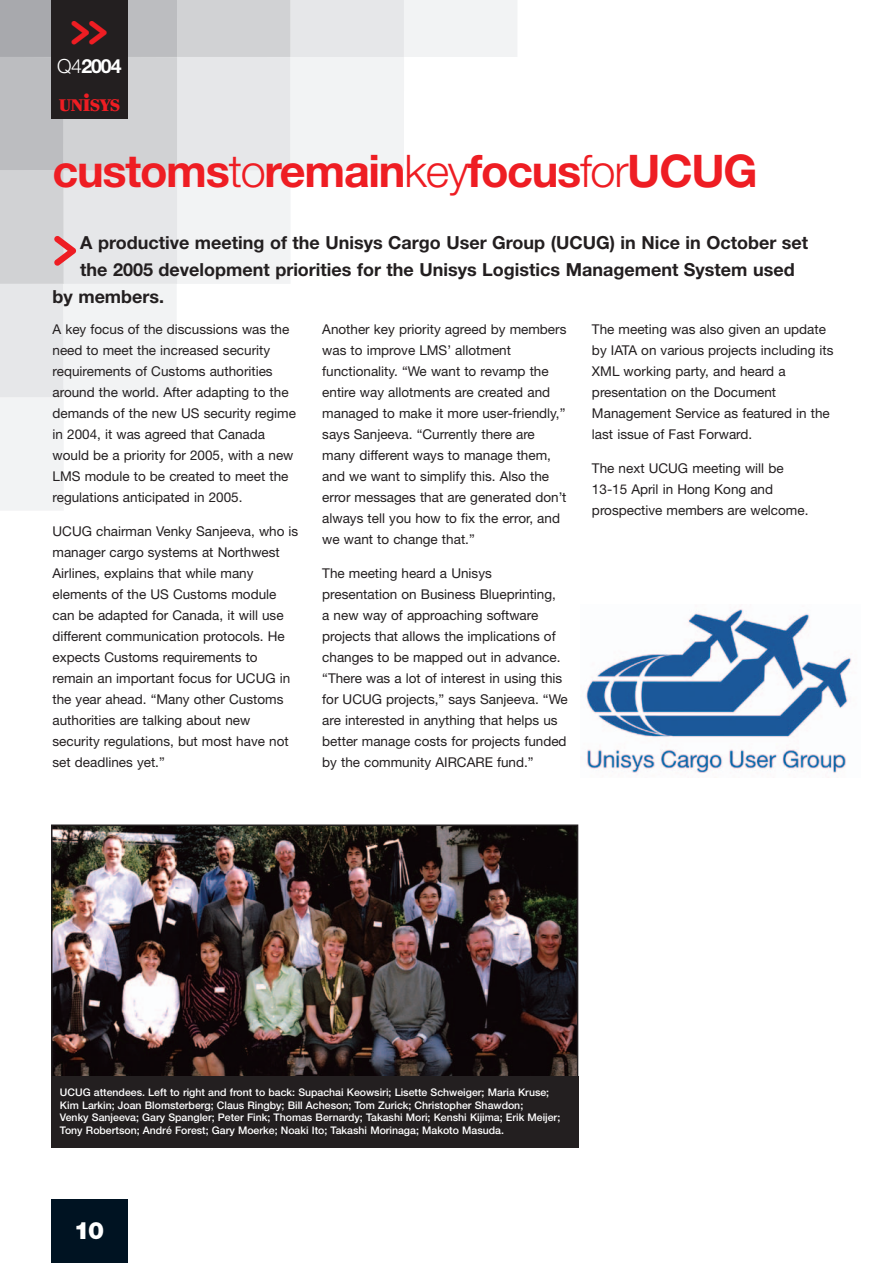
<style>
.page{position:relative;width:893px;height:1263px;background:#fff}
.page>*{position:absolute;margin:0;border:0;box-sizing:border-box;transform-origin:0 0}
.t1{font:700 45px "Helvetica Neue";letter-spacing:-.03em;color:#ee1d23}
.t2{font:31.5px "Uni Sans Display";color:#ee1d23}
.t3{font:900 24px "Helvetica Neue";color:#fff}
.t4{font:700 19.5px "Helvetica Neue";color:#fff}
.t5{font:700 18px "Helvetica Neue";color:#231f20}
.t6{font:13.5px/21px "Helvetica Neue";color:#231f20}
.t7{font:12px "Unisys Logo";color:#ee1d23}
.t8{font:500 10.5px/12.6px "Helvetica Neue";color:#fff}
.s1{font-weight:300}
</style>
<div class="page">
<div style="left:177px;top:170px;width:114px;height:114px;background:#f2f3f4"></div>
<div style="left:291px;top:57px;width:113px;height:113px;background:#f2f3f4"></div>
<div style="left:404px;top:0;width:113px;height:57px;background:#f2f3f4"></div>
<div style="left:63px;top:284px;width:114px;height:113px;background:#f2f3f4"></div>
<div style="left:63px;top:170px;width:114px;height:114px;background:#e6e7e9"></div>
<div style="left:177px;top:57px;width:113px;height:113px;background:#e6e7e9"></div>
<div style="left:290px;top:0;width:114px;height:57px;background:#e6e7e9"></div>
<div style="left:0;top:284px;width:63px;height:226px;background:#ebebed"></div>
<div style="left:0;top:170px;width:64px;height:114px;background:#d1d2d4"></div>
<div style="left:64px;top:57px;width:113px;height:113px;background:#d1d2d4"></div>
<div style="left:177px;top:0;width:114px;height:57px;background:#d1d2d4"></div>
<div style="left:0;top:57px;width:64px;height:113px;background:#bcbdc0"></div>
<div style="left:64px;top:0;width:113px;height:57px;background:#bcbdc0"></div>
<div style="left:0;top:0;width:64px;height:57px;background:#a8a9ad"></div>
<div style="left:51px;top:1199px;width:77px;height:64px;background:#001322"></div>
<div style="left:51px;top:0;width:77px;height:119px;background:#231f20"></div>
<img style="left:53px;top:826px;width:523px;height:249px">
<div style="left:51px;top:824px;width:527px;height:253px;border:1px solid #231f20"></div>
<svg style="left:54px;top:236px;width:22px;height:30px"></svg>
<div style="left:51px;top:1077px;width:527px;height:71px;background:#231f20"></div>
<img style="left:585px;top:609px;width:267px;height:166px">
<h2 class="t2" style="left:70px;top:14px;width:40px">cc</h2>
<h3 class="t4" style="left:57px;top:59px;width:66px"><span class="s1">Q4</span>2004</h3>
<p class="t7" style="left:59px;top:99px;width:63px">UNISYS</p>
<h1 class="t1" style="left:53px;top:155px;width:707px">customs<span class="s1">to</span>remain<span class="s1">key</span>focus<span class="s1">for</span>UCUG</h1>
<h3 class="t5" style="left:80px;top:236px;width:730px">A productive meeting of the Unisys Cargo User Group (UCUG) in Nice in October set</h3>
<h3 class="t5" style="left:80px;top:263px;width:716px">the 2005 development priorities for the Unisys Logistics Management System used</h3>
<h3 class="t5" style="left:53px;top:290px;width:113px">by members.</h3>
<p class="t6" style="left:53px;top:320px;width:245px">A key focus of the discussions was the need to meet the increased security requirements of Customs authorities around the world. After adapting to the demands of the new US security regime in 2004, it was agreed that Canada would be a priority for 2005, with a new LMS module to be created to meet the regulations anticipated in 2005.</p>
<p class="t6" style="left:53px;top:522px;width:247px">UCUG chairman Venky Sanjeeva, who is manager cargo systems at Northwest Airlines, explains that while many elements of the US Customs module can be adapted for Canada, it will use different communication protocols. He expects Customs requirements to remain an important focus for UCUG in the year ahead. “Many other Customs authorities are talking about new security regulations, but most have not set deadlines yet.”</p>
<p class="t6" style="left:322px;top:320px;width:246px">Another key priority agreed by members was to improve LMS’ allotment functionality. “We want to revamp the entire way allotments are created and managed to make it more user-friendly,” says Sanjeeva. “Currently there are many different ways to manage them, and we want to simplify this. Also the error messages that are generated don’t always tell you how to fix the error, and we want to change that.”</p>
<p class="t6" style="left:322px;top:564px;width:247px">The meeting heard a Unisys presentation on Business Blueprinting,<br>a new way of approaching software projects that allows the implications of changes to be mapped out in advance. “There was a lot of interest in using this for UCUG projects,” says Sanjeeva. “We are interested in anything that helps us better manage costs for projects funded by the community AIRCARE fund.”</p>
<p class="t6" style="left:592px;top:320px;width:243px">The meeting was also given an update by IATA on various projects including its XML working party, and heard a presentation on the Document Management Service as featured in the last issue of Fast Forward.</p>
<p class="t6" style="left:592px;top:459px;width:218px">The next UCUG meeting will be<br>13-15 April in Hong Kong and prospective members are welcome.</p>
<p class="t8" style="left:60px;top:1087px;width:502px">UCUG attendees. Left to right and front to back: Supachai Keowsiri; Lisette Schweiger; Maria Kruse; Kim Larkin; Joan Blomsterberg; Claus Ringby; Bill Acheson; Tom Zurick; Christopher Shawdon;<br>Venky Sanjeeva; Gary Spangler; Peter Fink; Thomas Bernardy; Takashi Mori; Kenshi Kijima; Erik Meijer; Tony Robertson; André Forest; Gary Moerke; Noaki Ito; Takashi Morinaga; Makoto Masuda.</p>
<h3 class="t3" style="left:74px;top:1222px;width:32px">10</h3>
</div>
